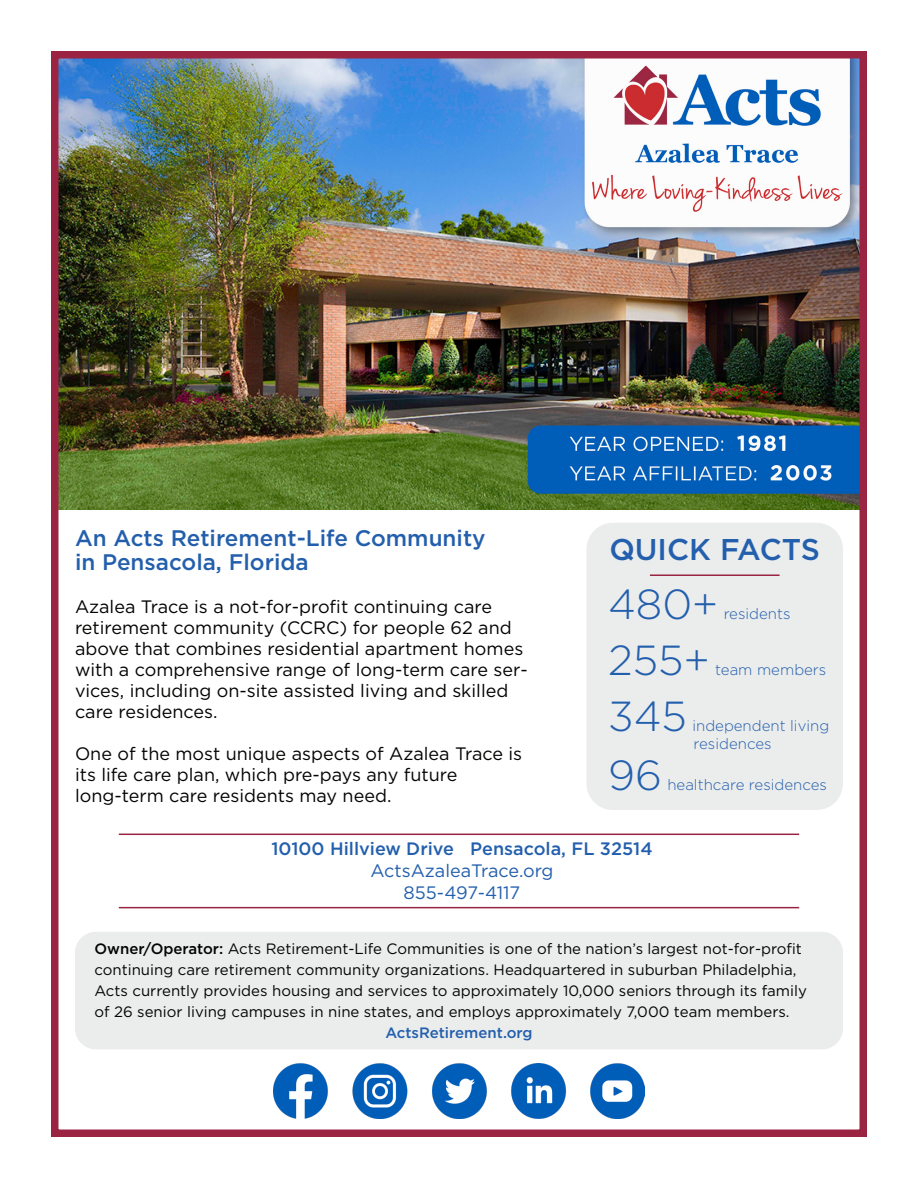
<style>
.page{position:relative;width:918px;height:1188px;background:#fff}
.page>*{position:absolute;margin:0;border:0;box-sizing:border-box;transform-origin:0 0}
.t1{font:300 42px "Gotham";color:#235fad}
.t2{font:500 30px "Gotham";color:#235fad}
.t3{font:500 22.5px/24px "Gotham";color:#235fad}
.t4{font:18px/21px "Gotham";color:#040503}
.t5{font:500 18px/21.6px "Gotham";color:#235fad;text-align:center}
.t6{font:18px "Gotham";color:#235fad}
.t7{font:15px/21px "Gotham";color:#040503}
.t8{font:300 15px "Gotham";color:#235fad}
.t9{font:500 15px "Gotham";color:#235fad}
.s1{font-weight:400}
.s2{font-weight:500}
</style>
<div class="page">
<img style="left:60px;top:60px;width:798px;height:450px">
<div style="left:51px;top:51px;width:816px;height:1086px;border:8px solid #9b2442"></div>
<div style="left:586px;top:523px;width:257px;height:287px;background:#ebecec;border-radius:26px"></div>
<hr style="left:650px;top:574px;width:130px;height:2px;background:#9b2442">
<hr style="left:119px;top:834px;width:680px;height:1px;background:#9b2442">
<hr style="left:119px;top:907px;width:680px;height:1px;background:#9b2442">
<div style="left:75px;top:932px;width:768px;height:117px;background:#ebecec;border-radius:21px"></div>
<img style="left:273px;top:1064px;width:372px;height:55px">
<p class="t3" style="left:75px;top:526px;width:412px">An Acts Retirement-Life Community in Pensacola, Florida</p>
<p class="t4" style="left:75px;top:596px;width:419px">Azalea Trace is a not-for-profit continuing care</p>
<p class="t4" style="left:75px;top:617px;width:454px">retirement community (CCRC) for people 62 and above that combines residential apartment homes with a comprehensive range of long-term care ser&shy;vices, including on-site assisted living and skilled care residences.</p>
<p class="t4" style="left:75px;top:743px;width:449px">One of the most unique aspects of Azalea Trace is</p>
<p class="t4" style="left:75px;top:764px;width:384px">its life care plan, which pre-pays any future</p>
<p class="t4" style="left:75px;top:785px;width:318px">long-term care residents may need.</p>
<p class="t2" style="left:609px;top:530px;width:212px">QUICK FACTS</p>
<p class="t1" style="left:608px;top:578px;width:112px">480+</p>
<p class="t8" style="left:724px;top:605px;width:68px">residents</p>
<p class="t1" style="left:608px;top:634px;width:103px">255+</p>
<p class="t8" style="left:715px;top:660px;width:113px">team members</p>
<p class="t1" style="left:608px;top:689px;width:80px">345</p>
<p class="t8" style="left:692px;top:716px;width:138px">independent living</p>
<p class="t8" style="left:694px;top:734px;width:79px">residences</p>
<p class="t1" style="left:608px;top:749px;width:55px">96</p>
<p class="t8" style="left:667px;top:775px;width:161px">healthcare residences</p>
<p class="t5" style="left:271px;top:838px;width:383px">10100 Hillview Drive Pensacola, FL 32514<br><span class="s1">ActsAzaleaTrace.org</span></p>
<p class="t6" style="left:404px;top:881px;width:118px">855-497-4117</p>
<p class="t7" style="left:94px;top:938px;width:714px"><span class="s2">Owner/Operator:</span> Acts Retirement-Life Communities is one of the nation’s largest not-for-profit continuing care retirement community organizations. Headquartered in suburban Philadelphia, Acts currently provides housing and services to approximately 10,000 seniors through its family of 26 senior living campuses in nine states, and employs approximately 7,000 team members.</p>
<p class="t9" style="left:385px;top:1023px;width:149px">ActsRetirement.org</p>
</div>
